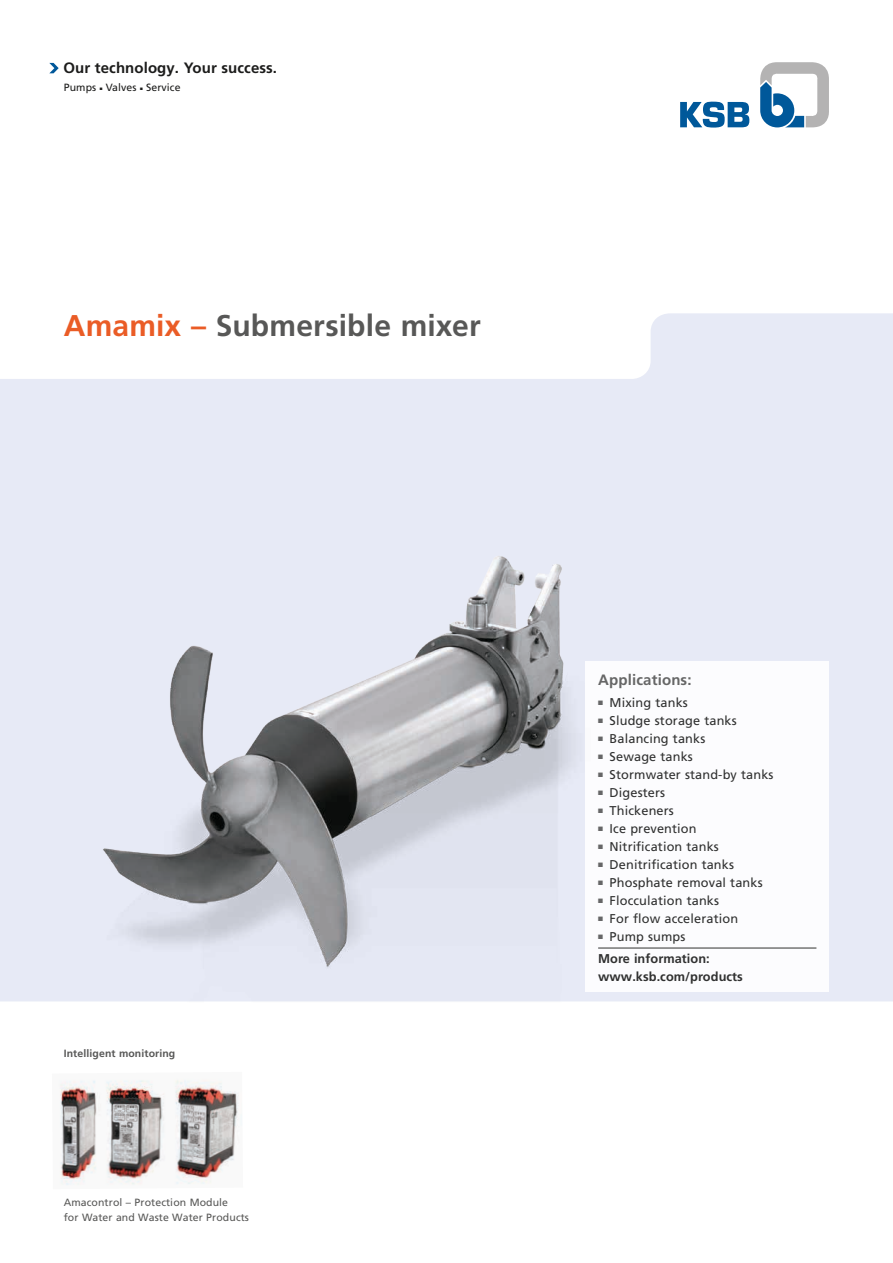
<style>
.page{position:relative;width:893px;height:1263px;background:#fff}
.page>*{position:absolute;margin:0;border:0;box-sizing:border-box;transform-origin:0 0}
.t1{font:700 30px "Frutiger LT Pro";letter-spacing:.005em;color:#585857}
.t2{font:700 15px "Frutiger LT Pro";letter-spacing:.005em;color:#1c1c1b}
.t3{font:700 15px "Frutiger LT Pro";letter-spacing:.01em;color:#585857}
.t4{font:12.75px "Frutiger LT Pro";letter-spacing:.01em;color:#1c1c1b}
.t5{font:700 12.75px/22.2px "Frutiger LT Pro";letter-spacing:.005em;color:#1c1c1b}
.t6{font:10.5px/15px "Frutiger LT Pro";letter-spacing:.01em;color:#585857}
.t7{font:700 10.5px "Frutiger LT Pro";letter-spacing:.01em;color:#585857}
.t8{font:10.5px "Frutiger LT Pro";letter-spacing:.01em;color:#1c1c1b}
.s1{color:#ea5c26}
.s2{color:#585857}
.s3{font-weight:400}
</style>
<div class="page">
<svg style="left:760px;top:62px;width:69px;height:65px"></svg>
<svg style="left:680px;top:102px;width:69px;height:26px"></svg>
<svg style="left:49px;top:63px;width:10px;height:10px"></svg>
<hr style="left:598px;top:948px;width:218px;height:1px;background:#1c1c1b">
<img style="left:38px;top:481px;width:599px;height:521px">
<img style="left:60px;top:1080px;width:182px;height:105px">
<p class="t2" style="left:63px;top:59px;width:215px">Our technology. Your success.</p>
<p class="t8" style="left:64px;top:81px;width:118px">Pumps ■ Valves ■ Service</p>
<h1 class="t1" style="left:64px;top:308px;width:418px"><span class="s1">Amamix –</span> Submersible mixer</h1>
<p class="t7" style="left:64px;top:1047px;width:113px">Intelligent monitoring</p>
<p class="t6" style="left:64px;top:1194px;width:187px">Amacontrol – Protection Module<br>for Water and Waste Water Products</p>
<p class="t3" style="left:598px;top:671px;width:95px">Applications:</p>
<p class="t4" style="left:598px;top:695px;width:91px"><span class="s2">■</span> Mixing tanks</p>
<p class="t4" style="left:598px;top:713px;width:140px"><span class="s2">■</span> Sludge storage tanks</p>
<p class="t4" style="left:598px;top:731px;width:109px"><span class="s2">■</span> Balancing tanks</p>
<p class="t4" style="left:598px;top:749px;width:96px"><span class="s2">■</span> Sewage tanks</p>
<p class="t4" style="left:598px;top:767px;width:177px"><span class="s2">■</span> Stormwater stand-by tanks</p>
<p class="t4" style="left:598px;top:785px;width:69px"><span class="s2">■</span> Digesters</p>
<p class="t4" style="left:598px;top:803px;width:77px"><span class="s2">■</span> Thickeners</p>
<p class="t4" style="left:598px;top:821px;width:100px"><span class="s2">■</span> Ice prevention</p>
<p class="t4" style="left:598px;top:839px;width:122px"><span class="s2">■</span> Nitrification tanks</p>
<p class="t4" style="left:598px;top:857px;width:137px"><span class="s2">■</span> Denitrification tanks</p>
<p class="t4" style="left:598px;top:875px;width:166px"><span class="s2">■</span> Phosphate removal tanks</p>
<p class="t4" style="left:598px;top:893px;width:122px"><span class="s2">■</span> Flocculation tanks</p>
<p class="t4" style="left:598px;top:911px;width:142px"><span class="s2">■</span> For flow acceleration</p>
<p class="t5" style="left:598px;top:925px;width:113px"><span class="s2">■</span> <span class="s3">Pump sumps<br></span>More information:</p>
<p class="t5" style="left:598px;top:966px;width:146px">www.ksb.com/products</p>
</div>
